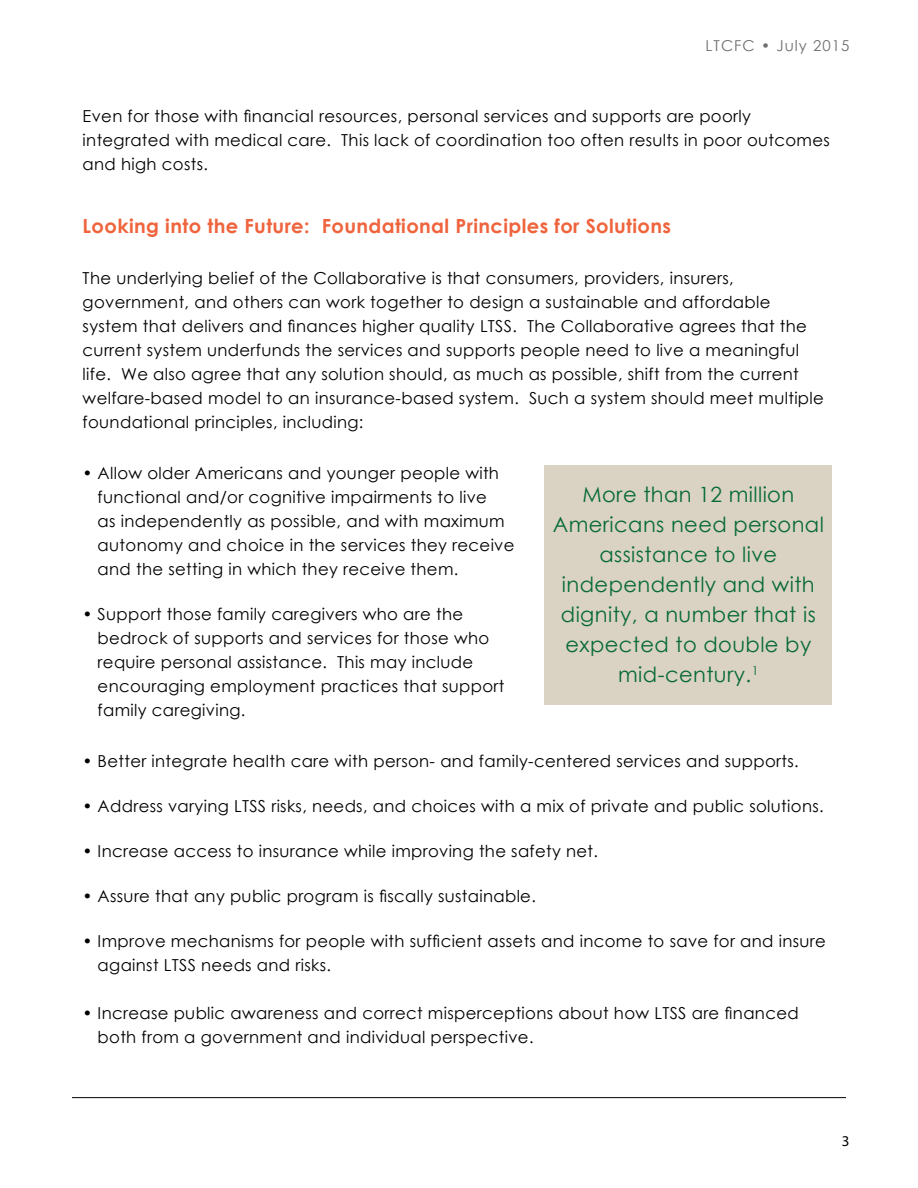
<style>
.page{position:relative;width:918px;height:1188px;background:#fff}
.page>*{position:absolute;margin:0;border:0;box-sizing:border-box;transform-origin:0 0}
.t1{font:21px/30px "Century Gothic";letter-spacing:.02em;color:#076a37;text-align:center}
.t2{font:700 19.5px "Century Gothic";letter-spacing:.02em;color:#ef643c}
.t3{font:16.5px/24px "Century Gothic";letter-spacing:.02em;color:#000}
.t4{font:15px "Century Gothic";letter-spacing:.07em;color:#6d6e71}
.t5{font:15px "Myriad Pro";color:#000}
</style>
<div class="page">
<hr style="left:72px;top:1097px;width:774px;height:1px;background:#000">
<div style="left:544px;top:465px;width:288px;height:240px;background:#dad2c3"></div>
<p class="t4" style="left:706px;top:35px;width:145px">LTCFC • July 2015</p>
<p class="t3" style="left:83px;top:104px;width:749px">Even for those with financial resources, personal services and supports are poorly integrated with medical care. This lack of coordination too often results in poor outcomes and high costs.</p>
<p class="t2" style="left:83px;top:211px;width:590px">Looking into the Future: Foundational Principles for Solutions</p>
<p class="t3" style="left:83px;top:266px;width:743px">The underlying belief of the Collaborative is that consumers, providers, insurers, government, and others can work together to design a sustainable and affordable system that delivers and finances higher quality LTSS. The Collaborative agrees that the current system underfunds the services and supports people need to live a meaningful life. We also agree that any solution should, as much as possible, shift from the current welfare-based model to an insurance-based system. Such a system should meet multiple foundational principles, including:</p>
<p class="t3" style="left:98px;top:461px;width:418px;text-indent:-15px">• Allow older Americans and younger people with functional and/or cognitive impairments to live<br>as independently as possible, and with maximum autonomy and choice in the services they receive and the setting in which they receive them.</p>
<p class="t3" style="left:98px;top:602px;width:408px;text-indent:-15px">• Support those family caregivers who are the bedrock of supports and services for those who require personal assistance. This may include encouraging employment practices that support family caregiving.</p>
<p class="t3" style="left:83px;top:749px;width:718px">• Better integrate health care with person- and family-centered services and supports.</p>
<p class="t3" style="left:83px;top:794px;width:743px">• Address varying LTSS risks, needs, and choices with a mix of private and public solutions.</p>
<p class="t3" style="left:83px;top:839px;width:517px">• Increase access to insurance while improving the safety net.</p>
<p class="t3" style="left:83px;top:884px;width:455px">• Assure that any public program is fiscally sustainable.</p>
<p class="t3" style="left:98px;top:929px;width:730px;text-indent:-15px">• Improve mechanisms for people with sufficient assets and income to save for and insure against LTSS needs and risks.</p>
<p class="t3" style="left:98px;top:1001px;width:703px;text-indent:-15px">• Increase public awareness and correct misperceptions about how LTSS are financed both from a government and individual perspective.</p>
<p class="t1" style="left:553px;top:479px;width:273px">More than 12 million<br>Americans need personal assistance to live independently and with dignity, a number that is expected to double by mid-century.<sup>1</sup></p>
<p class="t5" style="left:842px;top:1132px;width:9px">3</p>
</div>
